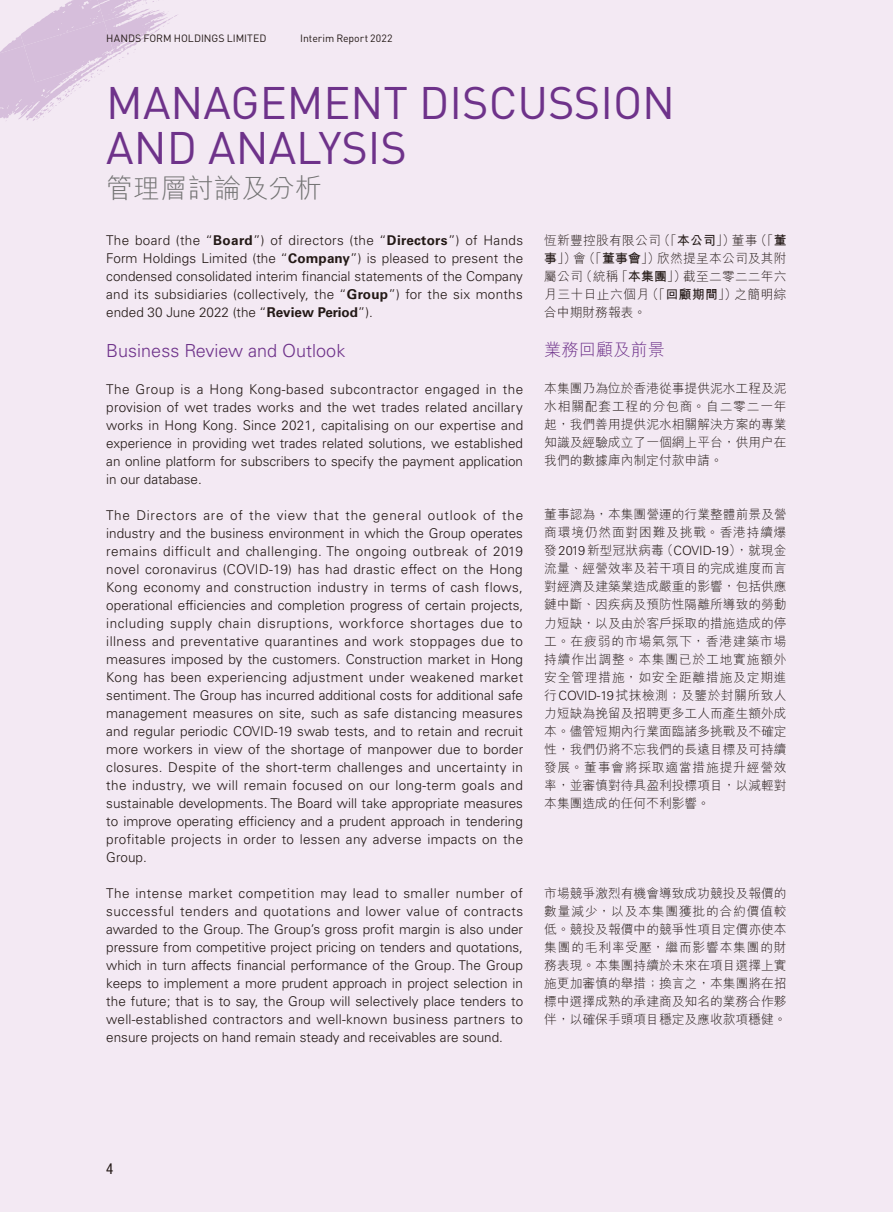
<style>
.page{position:relative;width:893px;height:1212px;background:#f3e9f3}
.page>*{position:absolute;margin:0;border:0;box-sizing:border-box;transform-origin:0 0}
.t1{font:45px/45px "DIN";color:#6e328a}
.t2{font:300 27px "M Hei HK";color:#727272}
.t3{font:300 18px "Univers LT Std";color:#6e328a}
.t4{font:300 17.25px "M Hei HK";color:#6e328a}
.t5{font:condensed 15px "Helvetica Neue LT Std";color:#231916}
.t6{font:300 13.5px/18px "Univers LT Std";color:#231916;text-align:justify}
.t7{font:300 12.75px/18px "M Hei HK";color:#231916;text-align:justify}
.t8{font:10.5px "DIN Pro";letter-spacing:-.005em;color:#231916}
.s1{font-weight:700}
.s2{font-family:"Univers LT Std"}
</style>
<div class="page">
<svg style="left:0;top:0;width:177px;height:121px"></svg>
<p class="t8" style="left:106px;top:31px;width:162px">HANDS FORM HOLDINGS LIMITED</p>
<p class="t8" style="left:300px;top:31px;width:94px">Interim Report 2022</p>
<h1 class="t1" style="left:106px;top:79px;width:570px">MANAGEMENT DISCUSSION<br>AND ANALYSIS</h1>
<h2 class="t2" style="left:106px;top:175px;width:217px">管理層討論及分析</h2>
<p class="t6" style="left:106px;top:231px;width:418px">The board (the “<span class="s1">Board</span>”) of directors (the “<span class="s1">Directors</span>”) of Hands Form Holdings Limited (the “<span class="s1">Company</span>”) is pleased to present the condensed consolidated interim financial statements of the Company and its subsidiaries (collectively, the “<span class="s1">Group</span>”) for the six months ended 30 June 2022 (the “<span class="s1">Review Period</span>”).</p>
<h3 class="t3" style="left:106px;top:340px;width:241px">Business Review and Outlook</h3>
<p class="t6" style="left:106px;top:380px;width:418px">The Group is a Hong Kong-based subcontractor engaged in the provision of wet trades works and the wet trades related ancillary works in Hong Kong. Since 2021, capitalising on our expertise and experience in providing wet trades related solutions, we established an online platform for subscribers to specify the payment application in our database.</p>
<p class="t6" style="left:106px;top:506px;width:418px">The Directors are of the view that the general outlook of the industry and the business environment in which the Group operates remains difficult and challenging. The ongoing outbreak of 2019 novel coronavirus (COVID-19) has had drastic effect on the Hong Kong economy and construction industry in terms of cash flows, operational efficiencies and completion progress of certain projects, including supply chain disruptions, workforce shortages due to illness and preventative quarantines and work stoppages due to measures imposed by the customers. Construction market in Hong Kong has been experiencing adjustment under weakened market sentiment. The Group has incurred additional costs for additional safe management measures on site, such as safe distancing measures and regular periodic COVID-19 swab tests, and to retain and recruit more workers in view of the shortage of manpower due to border closures. Despite of the short-term challenges and uncertainty in the industry, we will remain focused on our long-term goals and sustainable developments. The Board will take appropriate measures to improve operating efficiency and a prudent approach in tendering profitable projects in order to lessen any adverse impacts on the Group.</p>
<p class="t6" style="left:106px;top:884px;width:418px">The intense market competition may lead to smaller number of successful tenders and quotations and lower value of contracts awarded to the Group. The Group’s gross profit margin is also under pressure from competitive project pricing on tenders and quotations, which in turn affects financial performance of the Group. The Group keeps to implement a more prudent approach in project selection in the future; that is to say, the Group will selectively place tenders to well-established contractors and well-known business partners to ensure projects on hand remain steady and receivables are sound.</p>
<p class="t7" style="left:544px;top:231px;width:244px">恆新豐控股有限公司（「<span class="s1">本公司</span>」）董事（「<span class="s1">董事</span>」）會（「<span class="s1">董事會</span>」）欣然提呈本公司及其附屬公司（統稱「<span class="s1">本集團</span>」）截至二零二二年六月三十日止六個月（「<span class="s1">回顧期間</span>」）之簡明綜合中期財務報表。</p>
<p class="t4" style="left:544px;top:341px;width:122px">業務回顧及前景</p>
<p class="t7" style="left:544px;top:380px;width:244px">本集團乃為位於香港從事提供泥水工程及泥水相關配套工程的分包商。自二零二一年起，我們善用提供泥水相關解決方案的專業知識及經驗成立了一個網上平台，供用户在我們的數據庫內制定付款申請。</p>
<p class="t7" style="left:544px;top:506px;width:244px">董事認為，本集團營運的行業整體前景及營商環境仍然面對困難及挑戰。香港持續爆發<span class="s2">2019</span>新型冠狀病毒（<span class="s2">COVID-19</span>），就現金流量、經營效率及若干項目的完成進度而言對經濟及建築業造成嚴重的影響，包括供應鏈中斷、因疾病及預防性隔離所導致的勞動力短缺，以及由於客戶採取的措施造成的停工。在疲弱的市場氣氛下，香港建築市場持續作出調整。本集團已於工地實施額外安全管理措施，如安全距離措施及定期進行<span class="s2">COVID-19</span>拭抹檢測；及鑒於封關所致人力短缺為挽留及招聘更多工人而產生額外成本。儘管短期內行業面臨諸多挑戰及不確定性，我們仍將不忘我們的長遠目標及可持續發展。董事會將採取適當措施提升經營效率，並審慎對待具盈利投標項目，以減輕對本集團造成的任何不利影響。</p>
<p class="t7" style="left:544px;top:884px;width:244px">市場競爭激烈有機會導致成功競投及報價的數量減少，以及本集團獲批的合約價值較低。競投及報價中的競爭性項目定價亦使本集團的毛利率受壓，繼而影響本集團的財務表現。本集團持續於未來在項目選擇上實施更加審慎的舉措；換言之，本集團將在招標中選擇成熟的承建商及知名的業務合作夥伴，以確保手頭項目穩定及應收款項穩健。</p>
<p class="t5" style="left:106px;top:1160px;width:9px">4</p>
</div>
